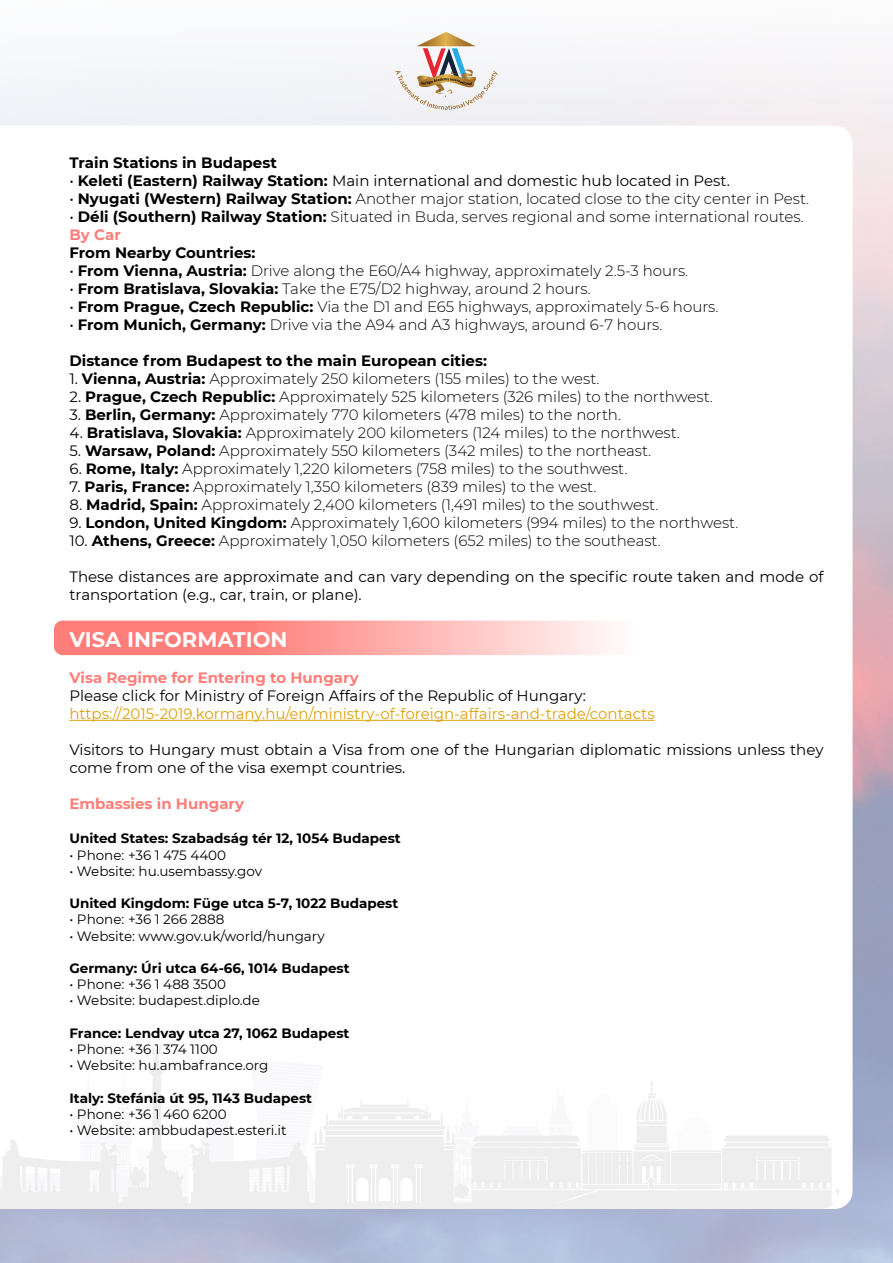
<style>
.page{position:relative;width:893px;height:1263px;background:#fff}
.page>*{position:absolute;margin:0;border:0;box-sizing:border-box;transform-origin:0 0}
.t1{font:700 21px "Montserrat";color:#fff}
.t2{font:300 15px/18px "Montserrat";color:#000}
.t3{font:15px/18px "Montserrat";color:#000}
.t4{font:700 15px "Montserrat";color:#000}
.t5{font:15px "Montserrat";color:#dca10d}
.t6{font:700 15px "Montserrat";color:#ff7e79}
.t7{font:13.5px "Montserrat";color:#000}
.t8{font:700 13.5px "Montserrat";color:#000}
.s1{font-weight:700}
.s2{font-weight:400}
.s3{font-weight:700;color:#ff7e79}
</style>
<div class="page">
<svg style="left:395px;top:32px;width:102px;height:78px"></svg>
<svg style="left:0;top:1044px;width:839px;height:159px"></svg>
<div style="left:0;top:1203px;width:839px;height:6px;background:#eeeeef"></div>
<svg style="left:54px;top:621px;width:769px;height:34px"></svg>
<hr style="left:69px;top:720px;width:586px;height:1px;background:#dca10d">
<p class="t4" style="left:69px;top:152px;width:209px">Train Stations in Budapest</p>
<p class="t3" style="left:69px;top:171px;width:662px">• <span class="s1">Keleti (Eastern) Railway Station:</span> Main international and domestic hub located in Pest.</p>
<p class="t2" style="left:69px;top:190px;width:741px"><span class="s2">•</span> <span class="s1">Nyugati (Western) Railway Station:</span> Another major station, located close to the city center in Pest.</p>
<p class="t2" style="left:69px;top:208px;width:736px"><span class="s2">•</span> <span class="s1">Déli (Southern) Railway Station:</span> Situated in Buda, serves regional and some international routes.<br><span class="s3">By Car</span></p>
<p class="t4" style="left:69px;top:242px;width:187px">From Nearby Countries:</p>
<p class="t2" style="left:69px;top:262px;width:620px"><span class="s2">•</span> <span class="s1">From Vienna, Austria:</span> Drive along the E60/A4 highway, approximately 2.5-3 hours.</p>
<p class="t2" style="left:69px;top:280px;width:523px"><span class="s2">•</span> <span class="s1">From Bratislava, Slovakia:</span> Take the E75/D2 highway, around 2 hours.</p>
<p class="t2" style="left:69px;top:298px;width:650px"><span class="s2">•</span> <span class="s1">From Prague, Czech Republic:</span> Via the D1 and E65 highways, approximately 5-6 hours.</p>
<p class="t2" style="left:69px;top:316px;width:594px"><span class="s2">•</span> <span class="s1">From Munich, Germany:</span> Drive via the A94 and A3 highways, around 6-7 hours.</p>
<p class="t4" style="left:69px;top:350px;width:419px">Distance from Budapest to the main European cities:</p>
<p class="t2" style="left:69px;top:370px;width:532px"><span class="s2">1.</span> <span class="s1">Vienna, Austria:</span> Approximately 250 kilometers (155 miles) to the west.</p>
<p class="t2" style="left:69px;top:388px;width:645px"><span class="s2">2.</span> <span class="s1">Prague, Czech Republic:</span> Approximately 525 kilometers (326 miles) to the northwest.</p>
<p class="t2" style="left:69px;top:406px;width:553px"><span class="s2">3.</span> <span class="s1">Berlin, Germany:</span> Approximately 770 kilometers (478 miles) to the north.</p>
<p class="t2" style="left:69px;top:424px;width:612px"><span class="s2">4.</span> <span class="s1">Bratislava, Slovakia:</span> Approximately 200 kilometers (124 miles) to the northwest.</p>
<p class="t2" style="left:69px;top:442px;width:583px"><span class="s2">5.</span> <span class="s1">Warsaw, Poland:</span> Approximately 550 kilometers (342 miles) to the northeast.</p>
<p class="t2" style="left:69px;top:460px;width:559px"><span class="s2">6.</span> <span class="s1">Rome, Italy:</span> Approximately 1,220 kilometers (758 miles) to the southwest.</p>
<p class="t2" style="left:69px;top:478px;width:528px"><span class="s2">7.</span> <span class="s1">Paris, France:</span> Approximately 1,350 kilometers (839 miles) to the west.</p>
<p class="t2" style="left:69px;top:496px;width:590px"><span class="s2">8.</span> <span class="s1">Madrid, Spain:</span> Approximately 2,400 kilometers (1,491 miles) to the southwest.</p>
<p class="t2" style="left:69px;top:514px;width:670px"><span class="s2">9.</span> <span class="s1">London, United Kingdom:</span> Approximately 1,600 kilometers (994 miles) to the northwest.</p>
<p class="t2" style="left:69px;top:532px;width:593px"><span class="s2">10.</span> <span class="s1">Athens, Greece:</span> Approximately 1,050 kilometers (652 miles) to the southeast.</p>
<p class="t3" style="left:69px;top:567px;width:756px">These distances are approximate and can vary depending on the specific route taken and mode of transportation (e.g., car, train, or plane).</p>
<h1 class="t1" style="left:69px;top:625px;width:219px">VISA INFORMATION</h1>
<p class="t6" style="left:69px;top:667px;width:291px">Visa Regime for Entering to Hungary</p>
<p class="t3" style="left:69px;top:686px;width:518px">Please click for Ministry of Foreign Affairs of the Republic of Hungary:</p>
<p class="t5" style="left:69px;top:703px;width:587px">https://2015-2019.kormany.hu/en/ministry-of-foreign-affairs-and-trade/contacts</p>
<p class="t3" style="left:69px;top:740px;width:756px">Visitors to Hungary must obtain a Visa from one of the Hungarian diplomatic missions unless they come from one of the visa exempt countries.</p>
<p class="t6" style="left:69px;top:793px;width:176px">Embassies in Hungary</p>
<p class="t8" style="left:69px;top:829px;width:333px">United States: Szabadság tér 12, 1054 Budapest</p>
<p class="t7" style="left:69px;top:845px;width:158px">• Phone: +36 1 475 4400</p>
<p class="t7" style="left:69px;top:862px;width:194px">• Website: hu.usembassy.gov</p>
<p class="t8" style="left:69px;top:894px;width:330px">United Kingdom: Füge utca 5-7, 1022 Budapest</p>
<p class="t7" style="left:69px;top:910px;width:156px">• Phone: +36 1 266 2888</p>
<p class="t7" style="left:69px;top:926px;width:257px">• Website: www.gov.uk/world/hungary</p>
<p class="t8" style="left:69px;top:958px;width:282px">Germany: Úri utca 64-66, 1014 Budapest</p>
<p class="t7" style="left:69px;top:975px;width:158px">• Phone: +36 1 488 3500</p>
<p class="t7" style="left:69px;top:991px;width:192px">• Website: budapest.diplo.de</p>
<p class="t8" style="left:69px;top:1023px;width:282px">France: Lendvay utca 27, 1062 Budapest</p>
<p class="t7" style="left:69px;top:1040px;width:150px">• Phone: +36 1 374 1100</p>
<p class="t7" style="left:69px;top:1056px;width:201px">• Website: hu.ambafrance.org</p>
<p class="t8" style="left:69px;top:1088px;width:244px">Italy: Stefánia út 95, 1143 Budapest</p>
<p class="t7" style="left:69px;top:1105px;width:159px">• Phone: +36 1 460 6200</p>
<p class="t7" style="left:69px;top:1121px;width:219px">• Website: ambbudapest.esteri.it</p>
</div>
